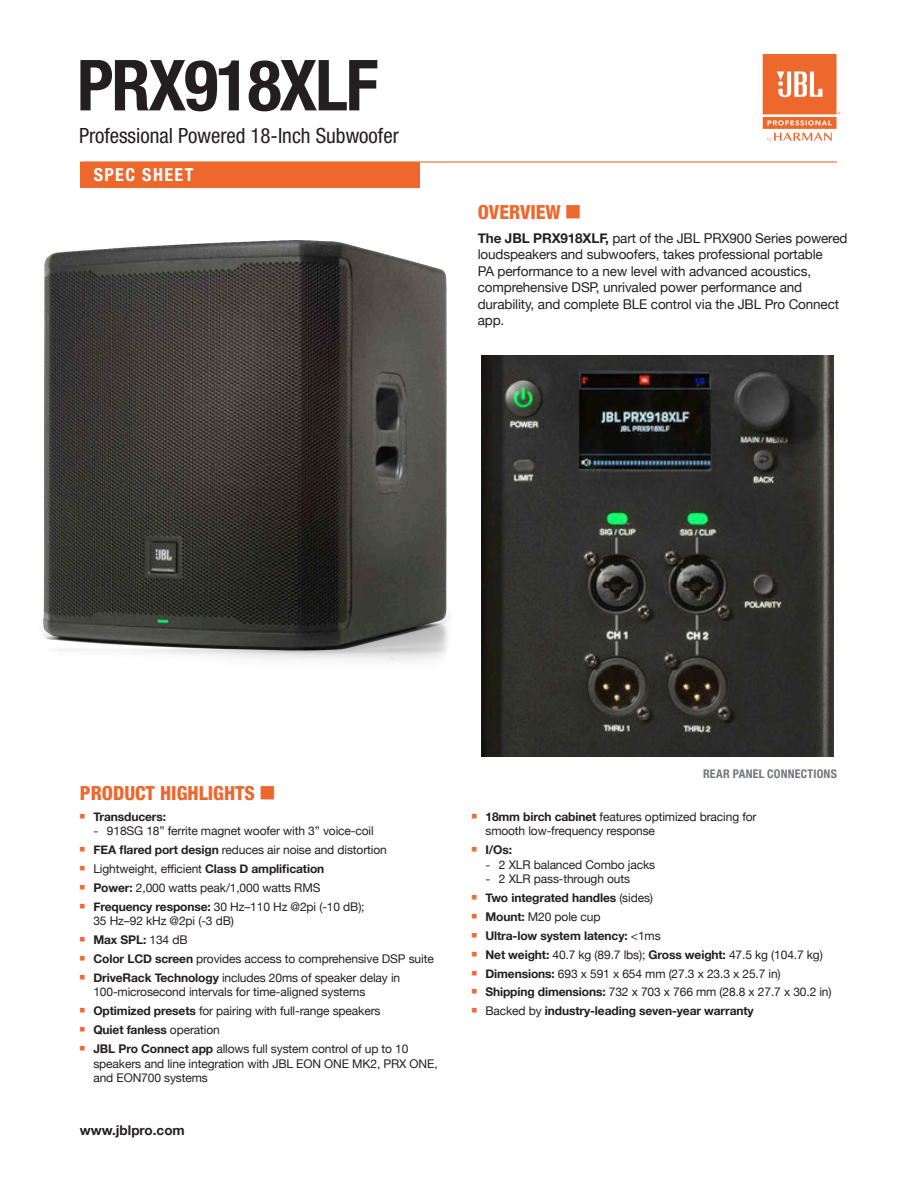
<style>
.page{position:relative;width:918px;height:1188px;background:#fff}
.page>*{position:absolute;margin:0;border:0;box-sizing:border-box;transform-origin:0 0}
.t1{font:700 condensed 70.5px "Helvetica Neue";letter-spacing:-.03em;color:#231f20}
.t2{font:condensed 21px "Helvetica Neue";color:#231f20}
.t3{font:800 condensed 19.5px "Helvetica Neue";color:#ee682e}
.t4{font:700 condensed 18px "Helvetica Neue";letter-spacing:.08em;color:#fff}
.t5{font:13.5px/16.5px "Helvetica Neue";letter-spacing:-.01em;color:#231f20}
.t6{font:700 13.5px "Helvetica Neue";color:#231f20}
.t7{font:12px/14.4px "Helvetica Neue";letter-spacing:-.01em;color:#231f20}
.t8{font:700 12px "Helvetica Neue";letter-spacing:-.01em;color:#231f20}
.Body_Text{font:700 condensed 12px "Helvetica Neue";letter-spacing:.015em;color:#757679}
.s1{font-weight:700}
.s2{font-weight:700;color:#757679}
.s3{font-weight:400}
</style>
<div class="page">
<hr style="left:81px;top:161px;width:756px;height:2px;background:#ee682e">
<svg style="left:763px;top:54px;width:77px;height:88px"></svg>
<img style="left:43px;top:162px;width:435px;height:500px">
<img style="left:482px;top:356px;width:352px;height:400px">
<h1 class="t1" style="left:77px;top:43px;width:303px">PRX918XLF</h1>
<h2 class="t2" style="left:79px;top:123px;width:321px">Professional Powered 18-Inch Subwoofer</h2>
<h3 class="t4" style="left:94px;top:164px;width:101px">SPEC SHEET</h3>
<p class="t3" style="left:478px;top:200px;width:85px">OVERVIEW</p>
<p class="t5" style="left:478px;top:230px;width:371px"><span class="s1">The JBL PRX918XLF,</span> part of the JBL PRX900 Series powered loudspeakers and subwoofers, takes professional portable<br>PA performance to a new level with advanced acoustics, comprehensive DSP, unrivaled power performance and durability, and complete BLE control via the JBL Pro Connect app.</p>
<p class="t3" style="left:80px;top:781px;width:177px">PRODUCT HIGHLIGHTS</p>
<p class="t8" style="left:93px;top:807px;width:74px">Transducers:</p>
<p class="t7" style="left:93px;top:825px;width:282px"><span class="s2">-</span> 918SG 18” ferrite magnet woofer with 3” voice-coil</p>
<p class="t7" style="left:93px;top:843px;width:295px"><span class="s1">FEA flared port design</span> reduces air noise and distortion</p>
<p class="t7" style="left:93px;top:862px;width:232px">Lightweight, efficient <span class="s1">Class D amplification</span></p>
<p class="t7" style="left:93px;top:881px;width:229px"><span class="s1">Power:</span> 2,000 watts peak/1,000 watts RMS</p>
<p class="t7" style="left:93px;top:900px;width:273px"><span class="s1">Frequency response:</span> 30 Hz–110 Hz @2pi (-10 dB);<br>35 Hz–92 kHz @2pi (-3 dB)</p>
<p class="t8" style="left:93px;top:931px;width:96px">Max SPL: <span class="s3">134 dB</span></p>
<p class="t7" style="left:93px;top:952px;width:342px"><span class="s1">Color LCD screen</span> provides access to comprehensive DSP suite</p>
<p class="t7" style="left:93px;top:971px;width:308px"><span class="s1">DriveRack Technology</span> includes 20ms of speaker delay in<br>100-microsecond intervals for time-aligned systems</p>
<p class="t7" style="left:93px;top:1005px;width:289px"><span class="s1">Optimized presets</span> for pairing with full-range speakers</p>
<p class="t8" style="left:93px;top:1021px;width:128px">Quiet fanless <span class="s3">operation</span></p>
<p class="t7" style="left:93px;top:1042px;width:346px"><span class="s1">JBL Pro Connect app</span> allows full system control of up to 10 speakers and line integration with JBL EON ONE MK2, PRX ONE, and EON700 systems</p>
<p class="t6" style="left:80px;top:1119px;width:106px">www.jblpro.com</p>
<p class="Body_Text" style="left:703px;top:767px;width:135px">REAR PANEL CONNECTIONS</p>
<p class="t7" style="left:485px;top:810px;width:273px"><span class="s1">18mm birch cabinet</span> features optimized bracing for smooth low-frequency response</p>
<p class="t8" style="left:485px;top:841px;width:28px">I/Os:</p>
<p class="t7" style="left:485px;top:858px;width:171px"><span class="s2">-</span> 2 XLR balanced Combo jacks</p>
<p class="t7" style="left:485px;top:872px;width:146px"><span class="s2">-</span> 2 XLR pass-through outs</p>
<p class="t8" style="left:485px;top:888px;width:169px">Two integrated handles <span class="s3">(sides)</span></p>
<p class="t7" style="left:485px;top:910px;width:116px"><span class="s1">Mount:</span> M20 pole cup</p>
<p class="t8" style="left:485px;top:926px;width:177px">Ultra-low system latency: <span class="s3">&lt;1ms</span></p>
<p class="t7" style="left:485px;top:948px;width:339px"><span class="s1">Net weight:</span> 40.7 kg (89.7 lbs); <span class="s1">Gross weight:</span> 47.5 kg (104.7 kg)</p>
<p class="t7" style="left:485px;top:967px;width:297px"><span class="s1">Dimensions:</span> 693 x 591 x 654 mm (27.3 x 23.3 x 25.7 in)</p>
<p class="t7" style="left:485px;top:986px;width:348px"><span class="s1">Shipping dimensions:</span> 732 x 703 x 766 mm (28.8 x 27.7 x 30.2 in)</p>
<p class="t8" style="left:485px;top:1002px;width:270px"><span class="s3">Backed by</span> industry-leading seven-year warranty</p>
</div>
